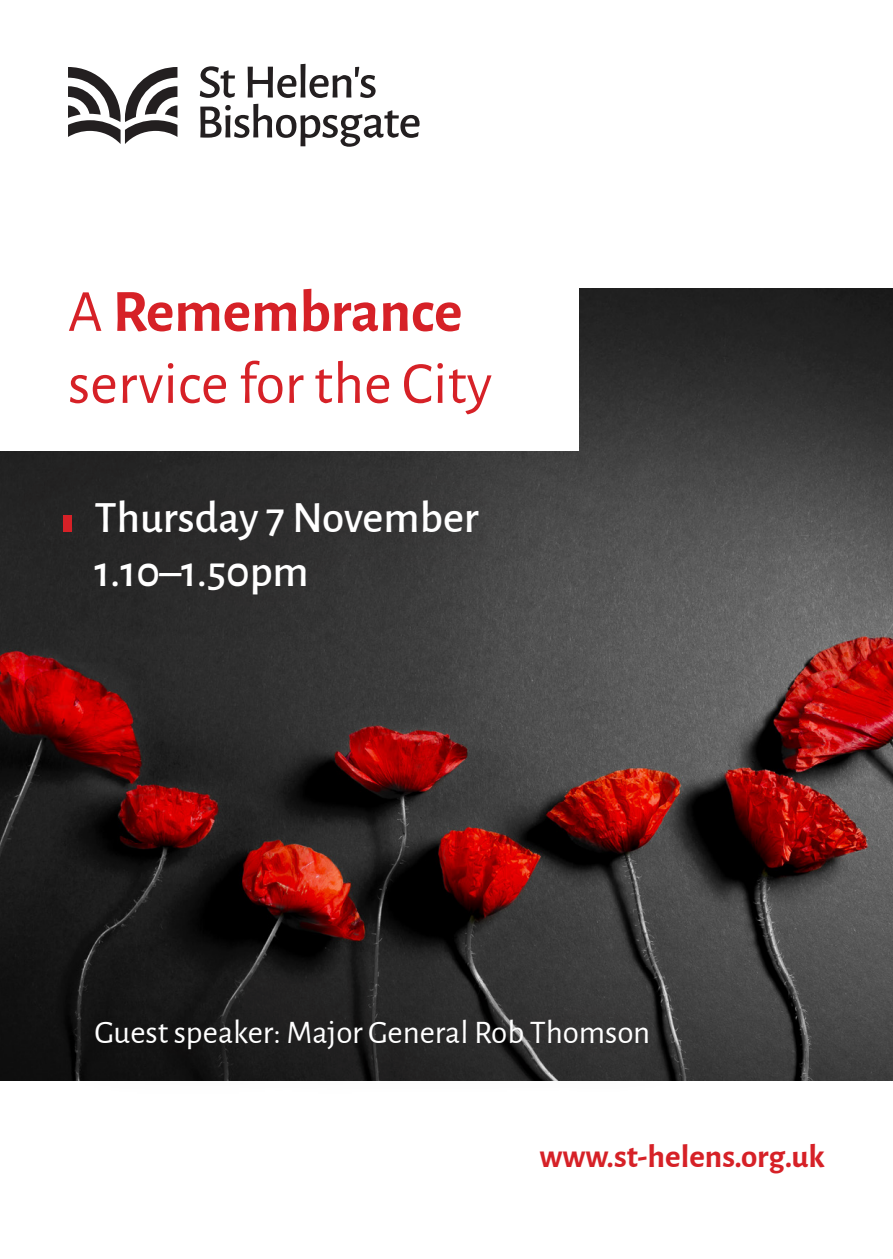
<style>
.page{position:relative;width:893px;height:1259px;background:#fff}
.page>*{position:absolute;margin:0;border:0;box-sizing:border-box;transform-origin:0 0}
.t1{font:60px/72px "Alegreya Sans";color:#d62127}
.Body_-_9_5_11_5{font:500 45px/54px "Alegreya Sans";color:#fff}
.Body_-_9_5_11_5-2{font:33px "Alegreya Sans";color:#fff}
.t2{font:700 33px "Alegreya Sans";color:#d62127}
.s1{font-weight:700}
</style>
<div class="page">
<img style="left:0;top:288px;width:893px;height:792px">
<div style="left:0;top:0;width:578px;height:451px;background:#fff"></div>
<div style="left:10px;top:448px;width:687px;height:651px;background:#231f20;opacity:.75"></div>
<div style="left:63px;top:515px;width:9px;height:17px;background:#d62127"></div>
<svg style="left:68px;top:67px;width:109px;height:77px"></svg>
<svg style="left:200px;top:104px;width:220px;height:43px"></svg>
<svg style="left:200px;top:64px;width:176px;height:34px"></svg>
<p class="t1" style="left:68px;top:272px;width:426px">A <span class="s1">Remembrance </span>service for the City</p>
<p class="Body_-_9_5_11_5" style="left:94px;top:488px;width:386px">Thursday 7 November<br>1.10–1.50pm</p>
<p class="Body_-_9_5_11_5-2" style="left:94px;top:1009px;width:557px">Guest speaker: Major General Rob Thomson</p>
<p class="t2" style="left:539px;top:1131px;width:287px">www.st-helens.org.uk</p>
</div>
